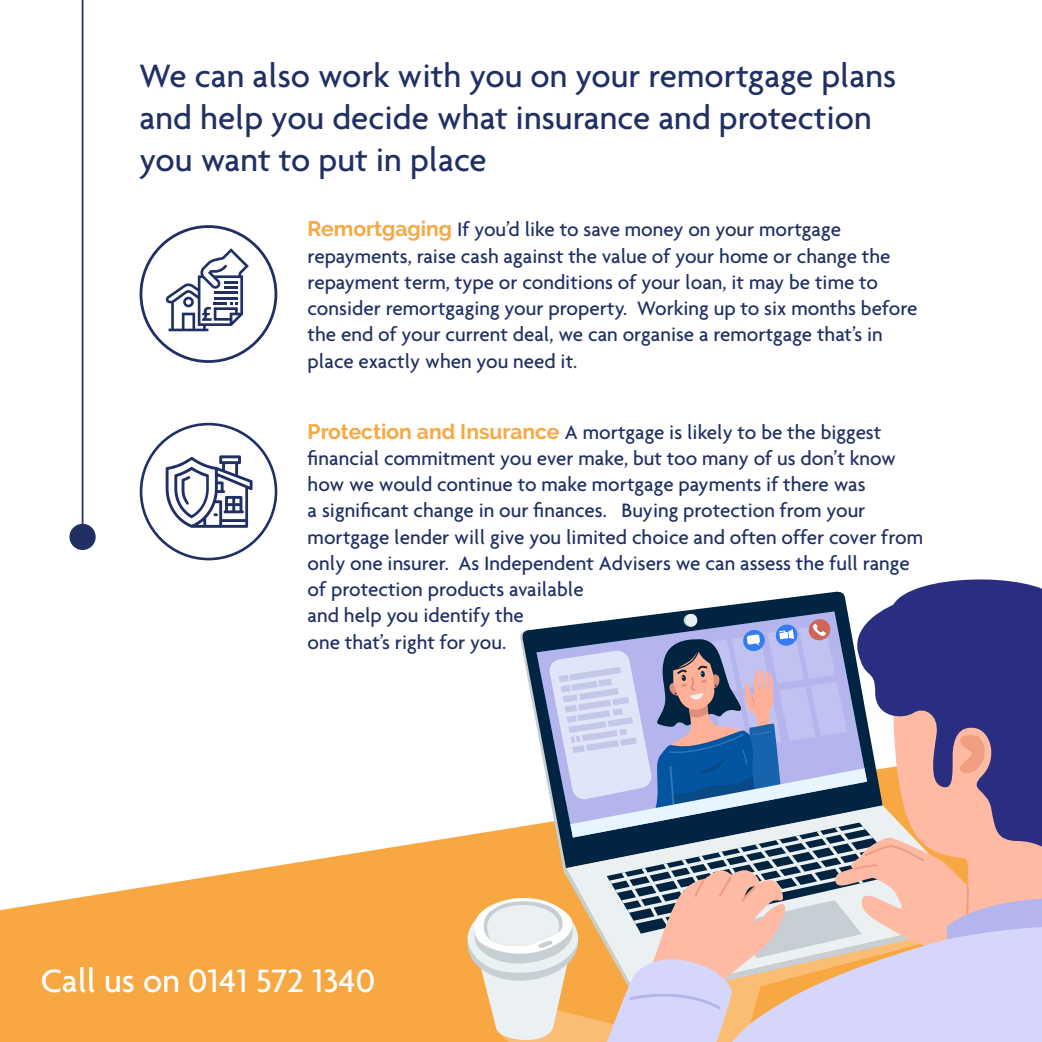
<style>
.page{position:relative;width:1042px;height:1042px;background:#fff}
.page>*{position:absolute;margin:0;border:0;box-sizing:border-box;transform-origin:0 0}
.t1{font:500 35px/42px "Agenda";color:#203064}
.t2{font:500 35px "Agenda";color:#fff}
.t3{font:500 21px/26.2px "Agenda";color:#203064}
.s1{font-family:"Raleway";font-weight:700;color:#f7a842}
</style>
<div class="page">
<hr style="left:82px;top:0;width:1px;height:537px;background:#203064">
<div style="left:69px;top:524px;width:27px;height:26px;background:#203064;border-radius:50%"></div>
<div style="left:140px;top:225px;width:137px;height:138px;border:3px solid #203064;border-radius:50%"></div>
<svg style="left:166px;top:248px;width:83px;height:83px"></svg>
<div style="left:140px;top:423px;width:137px;height:137px;border:3px solid #203064;border-radius:50%"></div>
<svg style="left:166px;top:455px;width:86px;height:73px"></svg>
<svg style="left:0;top:835px;width:465px;height:207px;fill:#f7a842"></svg>
<svg style="left:683px;top:591px;width:165px;height:20px"></svg>
<svg style="left:627px;top:611px;width:222px;height:7px;background:#35506d"></svg>
<div style="left:685px;top:614px;width:12px;height:13px;background:#ebf0f2;border-radius:50%"></div>
<svg style="left:872px;top:579px;width:170px;height:39px;fill:#292e80"></svg>
<svg style="left:465px;top:618px;width:577px;height:424px;background:#b1a8b5"></svg>
<p class="t1" style="left:140px;top:54px;width:758px">We can also work with you on your remortgage plans and help you decide what insurance and protection you want to put in place</p>
<p class="t3" style="left:308px;top:216px;width:611px"><span class="s1">Remortgaging</span> If you’d like to save money on your mortgage repayments, raise cash against the value of your home or change the repayment term, type or conditions of your loan, it may be time to consider remortgaging your property. Working up to six months before the end of your current deal, we can organise a remortgage that’s in place exactly when you need it.</p>
<p class="t3" style="left:308px;top:418px;width:617px"><span class="s1">Protection and Insurance</span> A mortgage is likely to be the biggest financial commitment you ever make, but too many of us don’t know how we would continue to make mortgage payments if there was<br>a significant change in our finances. Buying protection from your mortgage lender will give you limited choice and often offer cover from only one insurer. As Independent Advisers we can assess the full range of protection products available<br>and help you identify the<br>one that’s right for you.</p>
<p class="t2" style="left:41px;top:959px;width:336px">Call us on 0141 572 1340</p>
</div>
